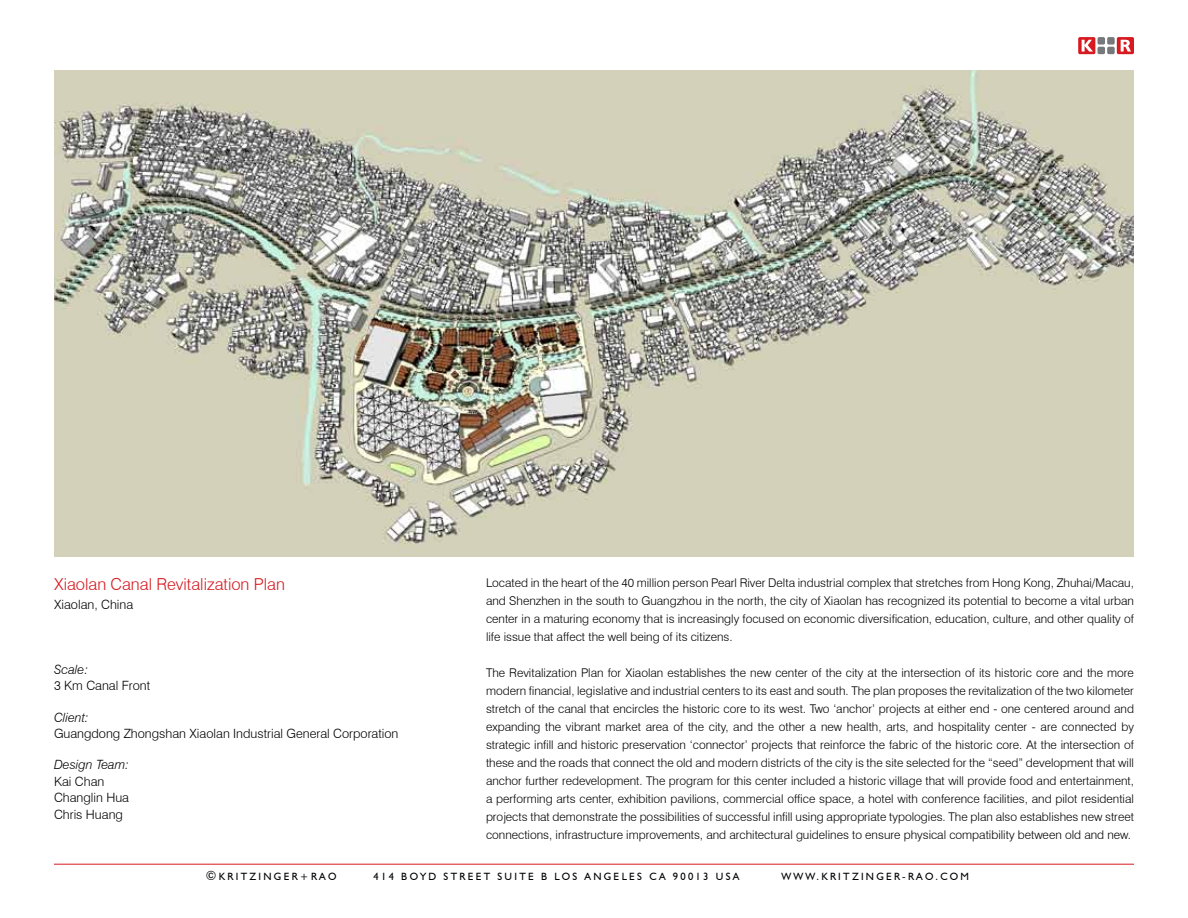
<style>
.page{position:relative;width:1188px;height:918px;background:#fff}
.page>*{position:absolute;margin:0;border:0;box-sizing:border-box;transform-origin:0 0}
.t1{font:300 16.5px "Swiss 721 BT";color:#d71920}
.t2{font:300 12.75px/16.5px "Swiss 721 BT";color:#000}
.t3{font:italic 300 12.75px "Swiss 721 BT";color:#000}
.t4{font:300 12px/18px "Swiss 721 BT";color:#000;text-align:justify}
.t5{font:10.5px "Humanist 521 BT";letter-spacing:.22em;color:#000}
.s1{font-size:12.75px}
</style>
<div class="page">
<hr style="left:54px;top:864px;width:1080px;height:1px;background:#d71920">
<svg style="left:1078px;top:37px;width:17px;height:17px"></svg>
<svg style="left:1117px;top:37px;width:17px;height:17px"></svg>
<svg style="left:1082px;top:40px;width:11px;height:12px"></svg>
<svg style="left:1121px;top:40px;width:10px;height:12px"></svg>
<div style="left:1098px;top:37px;width:7px;height:8px;background:#77787b;border-radius:2px"></div>
<div style="left:1098px;top:47px;width:7px;height:7px;background:#77787b;border-radius:2px"></div>
<div style="left:1107px;top:37px;width:8px;height:8px;background:#77787b;border-radius:2px"></div>
<div style="left:1107px;top:47px;width:8px;height:7px;background:#77787b;border-radius:2px"></div>
<img style="left:54px;top:70px;width:1080px;height:486px">
<h1 class="t1" style="left:54px;top:574px;width:233px">Xiaolan Canal Revitalization Plan</h1>
<p class="t2" style="left:54px;top:596px;width:81px">Xiaolan, China</p>
<p class="t3" style="left:54px;top:662px;width:36px">Scale:</p>
<p class="t2" style="left:54px;top:677px;width:98px">3 Km Canal Front</p>
<p class="t3" style="left:54px;top:709px;width:36px">Client:</p>
<p class="t2" style="left:54px;top:725px;width:346px">Guangdong Zhongshan Xiaolan Industrial General Corporation</p>
<p class="t3" style="left:54px;top:757px;width:76px">Design Team:</p>
<p class="t2" style="left:54px;top:773px;width:77px">Kai Chan<br>Changlin Hua<br>Chris Huang</p>
<p class="t4" style="left:486px;top:574px;width:649px">Located in the heart of the 40 million person Pearl River Delta industrial complex that stretches from Hong Kong, Zhuhai/Macau, and Shenzhen in the south to Guangzhou in the north, the city of Xiaolan has recognized its potential to become a vital urban center in a maturing economy that is increasingly focused on economic diversification, education, culture, and other quality of life issue that affect the well being of its citizens.</p>
<p class="t4" style="left:486px;top:664px;width:649px">The Revitalization Plan for Xiaolan establishes the new center of the city at the intersection of its historic core and the more modern financial, legislative and industrial centers to its east and south. The plan proposes the revitalization of the two kilometer stretch of the canal that encircles the historic core to its west. Two ‘anchor’ projects at either end - one centered around and expanding the vibrant market area of the city, and the other a new health, arts, and hospitality center - are connected by strategic infill and historic preservation ‘connector’ projects that reinforce the fabric of the historic core. At the intersection of these and the roads that connect the old and modern districts of the city is the site selected for the “seed” development that will anchor further redevelopment. The program for this center included a historic village that will provide food and entertainment, a performing arts center, exhibition pavilions, commercial office space, a hotel with conference facilities, and pilot residential projects that demonstrate the possibilities of successful infill using appropriate typologies. The plan also establishes new street connections, infrastructure improvements, and architectural guidelines to ensure physical compatibility between old and new.</p>
<p class="t5" style="left:206px;top:869px;width:132px"><span class="s1">©</span>KRITZINGER+RAO</p>
<p class="t5" style="left:374px;top:869px;width:367px">414 BOYD STREET SUITE B LOS ANGELES CA 90013 USA</p>
<p class="t5" style="left:781px;top:869px;width:189px">WWW.KRITZINGER-RAO.COM</p>
</div>
